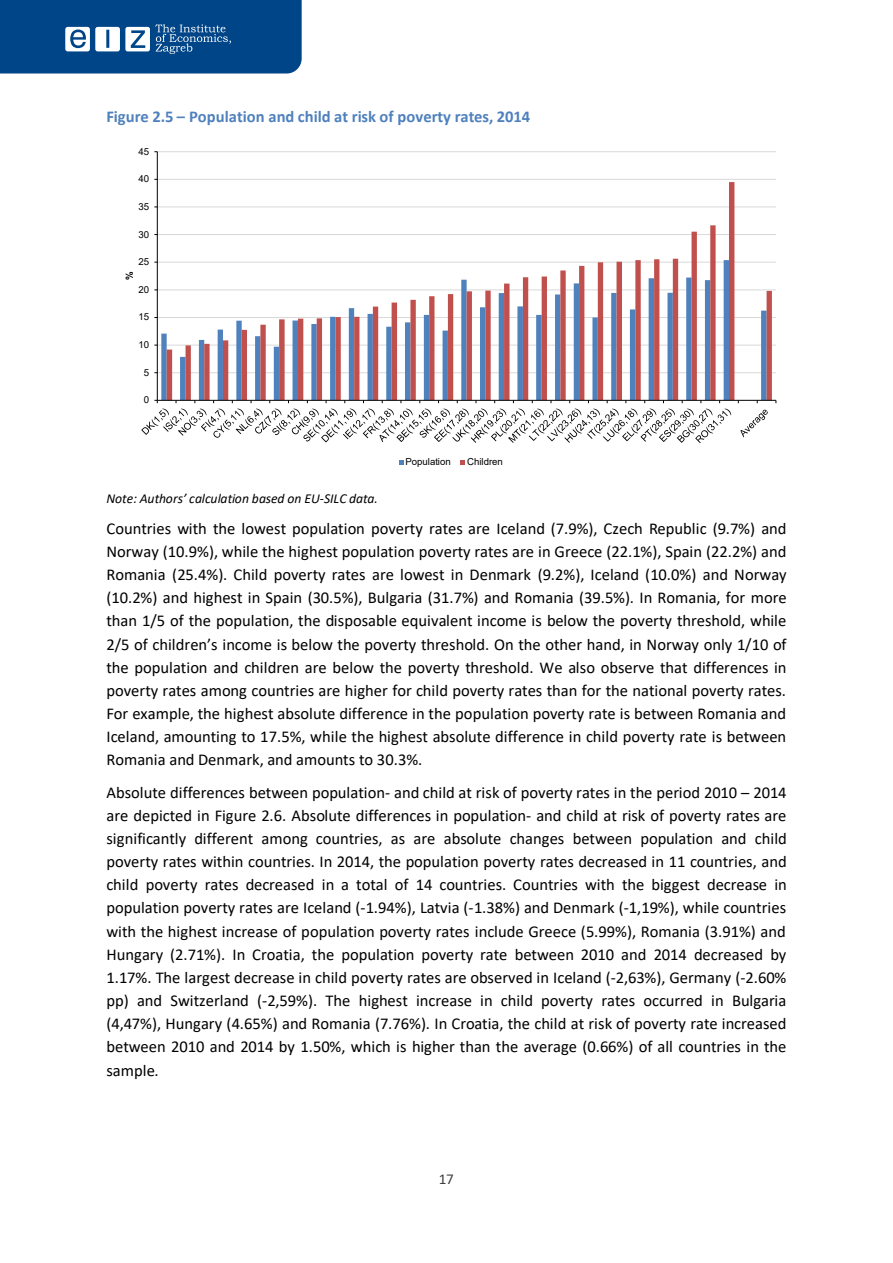
<style>
.page{position:relative;width:893px;height:1263px;background:#fff}
.page>*{position:absolute;margin:0;border:0;box-sizing:border-box;transform-origin:0 0}
.t1{font:16.5px/23.1px "Calibri";color:#000;text-align:justify}
.t2{font:700 16.5px "Calibri";letter-spacing:-.005em;color:#4f81bd}
.t3{font:15.15px "Calibri";color:#404040}
.t4{font:italic 13.65px "Calibri";color:#000}
.t5{font:9.6px "Arial";letter-spacing:-.005em;color:#000}
.t6{font:700 9.6px "Arial";color:#000}
</style>
<div class="page">
<svg style="left:0;top:0;width:302px;height:74px;background:#175692"></svg>
<hr style="left:157px;top:372px;width:619px;height:1px;background:#d9d9d9">
<hr style="left:157px;top:345px;width:619px;height:1px;background:#d9d9d9">
<hr style="left:157px;top:317px;width:619px;height:1px;background:#d9d9d9">
<hr style="left:157px;top:289px;width:619px;height:1px;background:#d9d9d9">
<hr style="left:157px;top:262px;width:619px;height:1px;background:#d9d9d9">
<hr style="left:157px;top:234px;width:619px;height:1px;background:#d9d9d9">
<hr style="left:157px;top:206px;width:619px;height:1px;background:#d9d9d9">
<hr style="left:157px;top:179px;width:619px;height:1px;background:#d9d9d9">
<hr style="left:157px;top:151px;width:619px;height:1px;background:#d9d9d9">
<svg style="left:167px;top:182px;width:605px;height:218px"></svg>
<hr style="left:157px;top:152px;width:1px;height:248px;background:#000">
<hr style="left:157px;top:400px;width:619px;height:1px;background:#000">
<svg style="left:141px;top:400px;width:590px;height:43px"></svg>
<svg style="left:740px;top:410px;width:28px;height:27px"></svg>
<svg style="left:399px;top:460px;width:5px;height:4px"></svg>
<svg style="left:460px;top:460px;width:5px;height:4px"></svg>
<p class="t2" style="left:106px;top:105px;width:425px">Figure 2.5 – Population and child at risk of poverty rates, 2014</p>
<p class="t5" style="left:138px;top:145px;width:12px">45</p>
<p class="t5" style="left:138px;top:172px;width:12px">40</p>
<p class="t5" style="left:138px;top:200px;width:12px">35</p>
<p class="t5" style="left:138px;top:228px;width:12px">30</p>
<p class="t5" style="left:138px;top:255px;width:12px">25</p>
<p class="t6" style="left:123px;top:280px;width:10px;rotate:-90deg">%</p>
<p class="t5" style="left:138px;top:283px;width:12px">20</p>
<p class="t5" style="left:138px;top:310px;width:12px">15</p>
<p class="t5" style="left:138px;top:338px;width:12px">10</p>
<p class="t5" style="left:144px;top:366px;width:7px">5</p>
<p class="t5" style="left:144px;top:393px;width:7px">0</p>
<p class="t5" style="left:405px;top:455px;width:47px">Population</p>
<p class="t5" style="left:467px;top:455px;width:37px">Children</p>
<p class="t4" style="left:106px;top:489px;width:273px">Note: Authors’ calculation based on EU-SILC data.</p>
<p class="t1" style="left:106px;top:516px;width:682px">Countries with the lowest population poverty rates are Iceland (7.9%), Czech Republic (9.7%) and Norway (10.9%), while the highest population poverty rates are in Greece (22.1%), Spain (22.2%) and Romania (25.4%). Child poverty rates are lowest in Denmark (9.2%), Iceland (10.0%) and Norway (10.2%) and highest in Spain (30.5%), Bulgaria (31.7%) and Romania (39.5%). In Romania, for more than 1/5 of the population, the disposable equivalent income is below the poverty threshold, while 2/5 of children’s income is below the poverty threshold. On the other hand, in Norway only 1/10 of the population and children are below the poverty threshold. We also observe that differences in poverty rates among countries are higher for child poverty rates than for the national poverty rates.<br>For example, the highest absolute difference in the population poverty rate is between Romania and Iceland, amounting to 17.5%, while the highest absolute difference in child poverty rate is between Romania and Denmark, and amounts to 30.3%.</p>
<p class="t1" style="left:106px;top:780px;width:682px">Absolute differences between population- and child at risk of poverty rates in the period 2010 – 2014 are depicted in Figure 2.6. Absolute differences in population- and child at risk of poverty rates are significantly different among countries, as are absolute changes between population and child poverty rates within countries. In 2014, the population poverty rates decreased in 11 countries, and child poverty rates decreased in a total of 14 countries. Countries with the biggest decrease in population poverty rates are Iceland (-1.94%), Latvia (-1.38%) and Denmark (-1,19%), while countries with the highest increase of population poverty rates include Greece (5.99%), Romania (3.91%) and Hungary (2.71%). In Croatia, the population poverty rate between 2010 and 2014 decreased by 1.17%. The largest decrease in child poverty rates are observed in Iceland (-2,63%), Germany (-2.60% pp) and Switzerland (-2,59%). The highest increase in child poverty rates occurred in Bulgaria (4,47%), Hungary (4.65%) and Romania (7.76%). In Croatia, the child at risk of poverty rate increased between 2010 and 2014 by 1.50%, which is higher than the average (0.66%) of all countries in the sample.</p>
<p class="t3" style="left:439px;top:1168px;width:17px">17</p>
</div>
